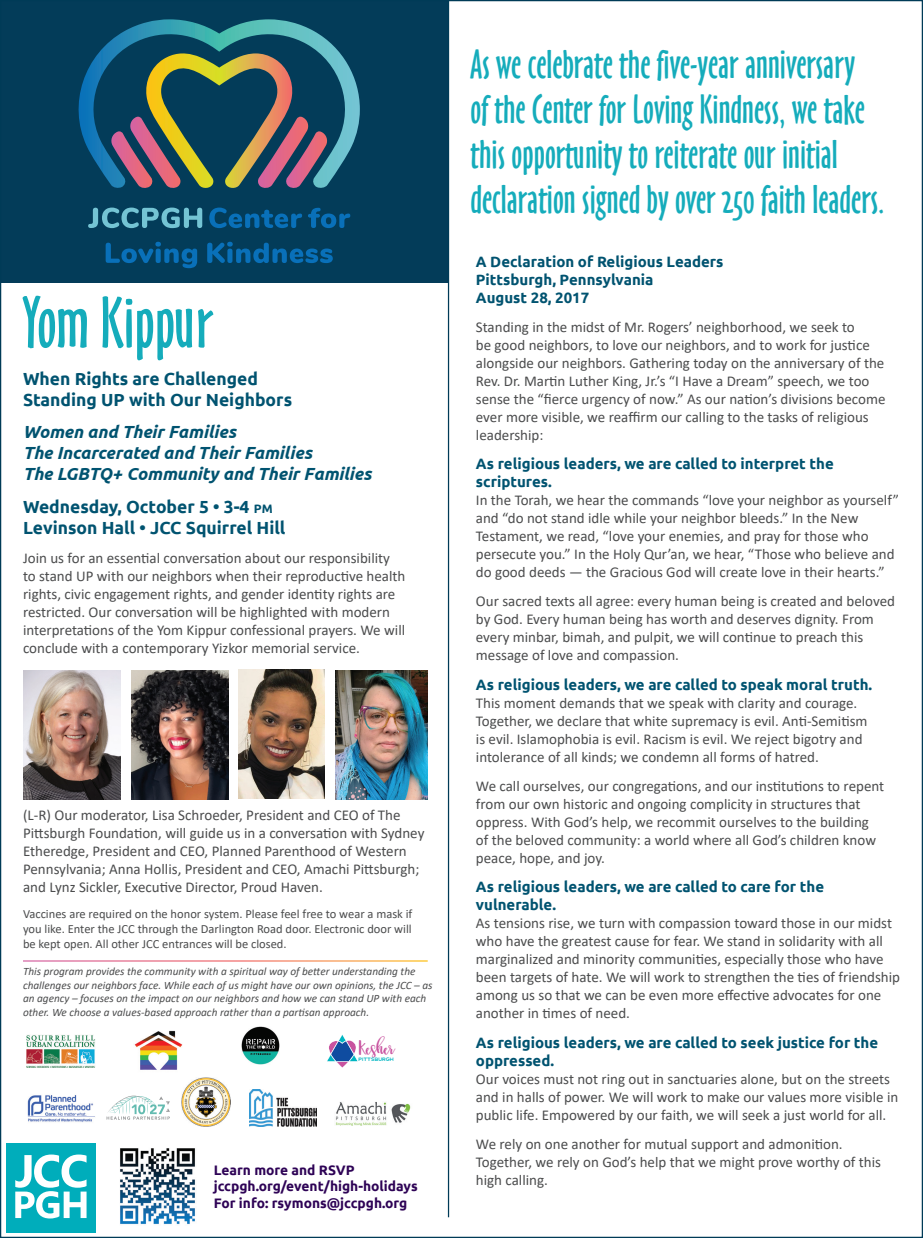
<style>
.page{position:relative;width:923px;height:1238px;background:#fff}
.page>*{position:absolute;margin:0;border:0;box-sizing:border-box;transform-origin:0 0}
.t1{font:67.5px "Oz Handicraft BT";color:#15acbb}
.t2{font:37.5px/45px "Oz Handicraft BT";color:#15acbb}
.t3{font:18.75px "Tuesday Script Regular";letter-spacing:-.025em;color:#c8539f}
.t4{font:700 17.5px/21px "Ubuntu";color:#005370}
.t5{font:italic 700 17.5px/21px "Ubuntu";color:#005370}
.t6{font:15px/18px "Calibri";color:#4b4c4d}
.t7{font:700 15px/18px "Ubuntu";color:#005370}
.t8{font:700 13.75px/16.5px "Ubuntu";color:#2e0356}
.t9{font:12.5px/15px "Calibri";color:#4b4c4d;text-align:justify}
.t10{font:italic 11.25px/13.5px "Calibri";color:#4b4c4d}
.t11{font:4.88px "BELLOWSTEXTURED";color:#00b6c2}
.s1{font-size:12.25px}
</style>
<div class="page">
<div style="left:0;top:0;width:448px;height:283px;background:#033c59"></div>
<hr style="left:448px;top:0;width:1px;height:1217px;background:#003b57">
<svg style="left:106px;top:1095px;width:64px;height:24px"></svg>
<svg style="left:327px;top:1034px;width:31px;height:34px"></svg>
<img style="left:241px;top:1026px;width:39px;height:38px">
<img style="left:335px;top:1102px;width:76px;height:23px">
<img style="left:26px;top:1035px;width:69px;height:32px">
<img style="left:27px;top:1095px;width:68px;height:27px">
<img style="left:134px;top:1030px;width:49px;height:40px">
<img style="left:181px;top:1077px;width:49px;height:49px">
<img style="left:249px;top:1089px;width:67px;height:37px">
<svg style="left:78px;top:19px;width:282px;height:164px"></svg>
<svg style="left:110px;top:46px;width:219px;height:142px"></svg>
<svg style="left:88px;top:207px;width:114px;height:21px"></svg>
<svg style="left:209px;top:207px;width:93px;height:21px"></svg>
<svg style="left:308px;top:208px;width:42px;height:20px"></svg>
<svg style="left:106px;top:242px;width:91px;height:26px"></svg>
<svg style="left:207px;top:242px;width:126px;height:21px"></svg>
<div style="left:6px;top:1143px;width:89px;height:89px;background:#00adbb"></div>
<svg style="left:15px;top:1154px;width:72px;height:64px"></svg>
<img style="left:120px;top:1148px;width:75px;height:77px">
<img style="left:335px;top:670px;width:93px;height:129px">
<img style="left:239px;top:669px;width:85px;height:129px">
<img style="left:131px;top:670px;width:97px;height:129px">
<img style="left:24px;top:670px;width:96px;height:129px">
<h1 class="t1" style="left:23px;top:283px;width:191px">Yom Kippur</h1>
<p class="t4" style="left:23px;top:368px;width:271px">When Rights are Challenged<br>Standing UP with Our Neighbors</p>
<p class="t5" style="left:23px;top:421px;width:350px">Women and Their Families<br>The Incarcerated and Their Families<br>The LGBTQ+ Community and Their Families</p>
<p class="t4" style="left:23px;top:495px;width:264px">Wednesday, October 5 • 3-4 <span class="s1">pm<br></span>Levinson Hall • JCC Squirrel Hill</p>
<p class="t6" style="left:23px;top:548px;width:384px">Join us for an essential conversation about our responsibility to stand UP with our neighbors when their reproductive health rights, civic engagement rights, and gender identity rights are restricted. Our conversation will be highlighted with modern interpretations of the Yom Kippur confessional prayers. We will conclude with a contemporary Yizkor memorial service.</p>
<p class="t6" style="left:23px;top:805px;width:403px">(L-R) Our moderator, Lisa Schroeder, President and CEO of The Pittsburgh Foundation, will guide us in a conversation with Sydney Etheredge, President and CEO, Planned Parenthood of Western Pennsylvania; Anna Hollis, President and CEO, Amachi Pittsburgh; and Lynz Sickler, Executive Director, Proud Haven.</p>
<p class="t9" style="left:23px;top:906px;width:391px">Vaccines are required on the honor system. Please feel free to wear a mask if you like. Enter the JCC through the Darlington Road door. Electronic door will be kept open. All other JCC entrances will be closed.</p>
<p class="t10" style="left:23px;top:964px;width:411px">This program provides the community with a spiritual way of better understanding the challenges our neighbors face. While each of us might have our own opinions, the JCC – as an agency – focuses on the impact on our neighbors and how we can stand UP with each other. We choose a values-based approach rather than a partisan approach.</p>
<p class="t3" style="left:359px;top:1034px;width:37px">Kesher</p>
<p class="t11" style="left:358px;top:1057px;width:37px">PITTSBURGH</p>
<p class="t8" style="left:214px;top:1161px;width:205px">Learn more and RSVP jccpgh.org/event/high-holidays<br>For info: rsymons@jccpgh.org</p>
<h2 class="t2" style="left:470px;top:42px;width:416px">As we celebrate the five-year anniversary<br>of the Center for Loving Kindness, we take this opportunity to reiterate our initial declaration signed by over 250 faith leaders.</h2>
<p class="t7" style="left:476px;top:252px;width:249px">A Declaration of Religious Leaders<br>Pittsburgh, Pennsylvania<br>August 28, 2017</p>
<p class="t6" style="left:476px;top:317px;width:411px">Standing in the midst of Mr. Rogers’ neighborhood, we seek to<br>be good neighbors, to love our neighbors, and to work for justice alongside our neighbors. Gathering today on the anniversary of the Rev. Dr. Martin Luther King, Jr.’s “I Have a Dream” speech, we too sense the “fierce urgency of now.” As our nation’s divisions become ever more visible, we reaffirm our calling to the tasks of religious leadership:</p>
<p class="t7" style="left:476px;top:454px;width:359px">As religious leaders, we are called to interpret the scriptures.</p>
<p class="t6" style="left:476px;top:491px;width:424px">In the Torah, we hear the commands “love your neighbor as yourself” and “do not stand idle while your neighbor bleeds.” In the New Testament, we read, “love your enemies, and pray for those who persecute you.” In the Holy Qur’an, we hear, “Those who believe and do good deeds — the Gracious God will create love in their hearts.”</p>
<p class="t6" style="left:476px;top:592px;width:420px">Our sacred texts all agree: every human being is created and beloved by God. Every human being has worth and deserves dignity. From every minbar, bimah, and pulpit, we will continue to preach this message of love and compassion.</p>
<p class="t7" style="left:476px;top:675px;width:398px">As religious leaders, we are called to speak moral truth.</p>
<p class="t6" style="left:476px;top:693px;width:393px">This moment demands that we speak with clarity and courage.<br>Together, we declare that white supremacy is evil. Anti-Semitism is evil. Islamophobia is evil. Racism is evil. We reject bigotry and intolerance of all kinds; we condemn all forms of hatred.</p>
<p class="t6" style="left:476px;top:776px;width:410px">We call ourselves, our congregations, and our institutions to repent from our own historic and ongoing complicity in structures that oppress. With God’s help, we recommit ourselves to the building of the beloved community: a world where all God’s children know peace, hope, and joy.</p>
<p class="t7" style="left:476px;top:877px;width:350px">As religious leaders, we are called to care for the vulnerable.</p>
<p class="t6" style="left:476px;top:914px;width:426px">As tensions rise, we turn with compassion toward those in our midst who have the greatest cause for fear. We stand in solidarity with all marginalized and minority communities, especially those who have been targets of hate. We will work to strengthen the ties of friendship among us so that we can be even more effective advocates for one another in times of need.</p>
<p class="t7" style="left:476px;top:1033px;width:404px">As religious leaders, we are called to seek justice for the oppressed.</p>
<p class="t6" style="left:476px;top:1069px;width:424px">Our voices must not ring out in sanctuaries alone, but on the streets and in halls of power. We will work to make our values more visible in public life. Empowered by our faith, we will seek a just world for all.</p>
<p class="t6" style="left:476px;top:1134px;width:407px">We rely on one another for mutual support and admonition.<br>Together, we rely on God’s help that we might prove worthy of this high calling.</p>
</div>
